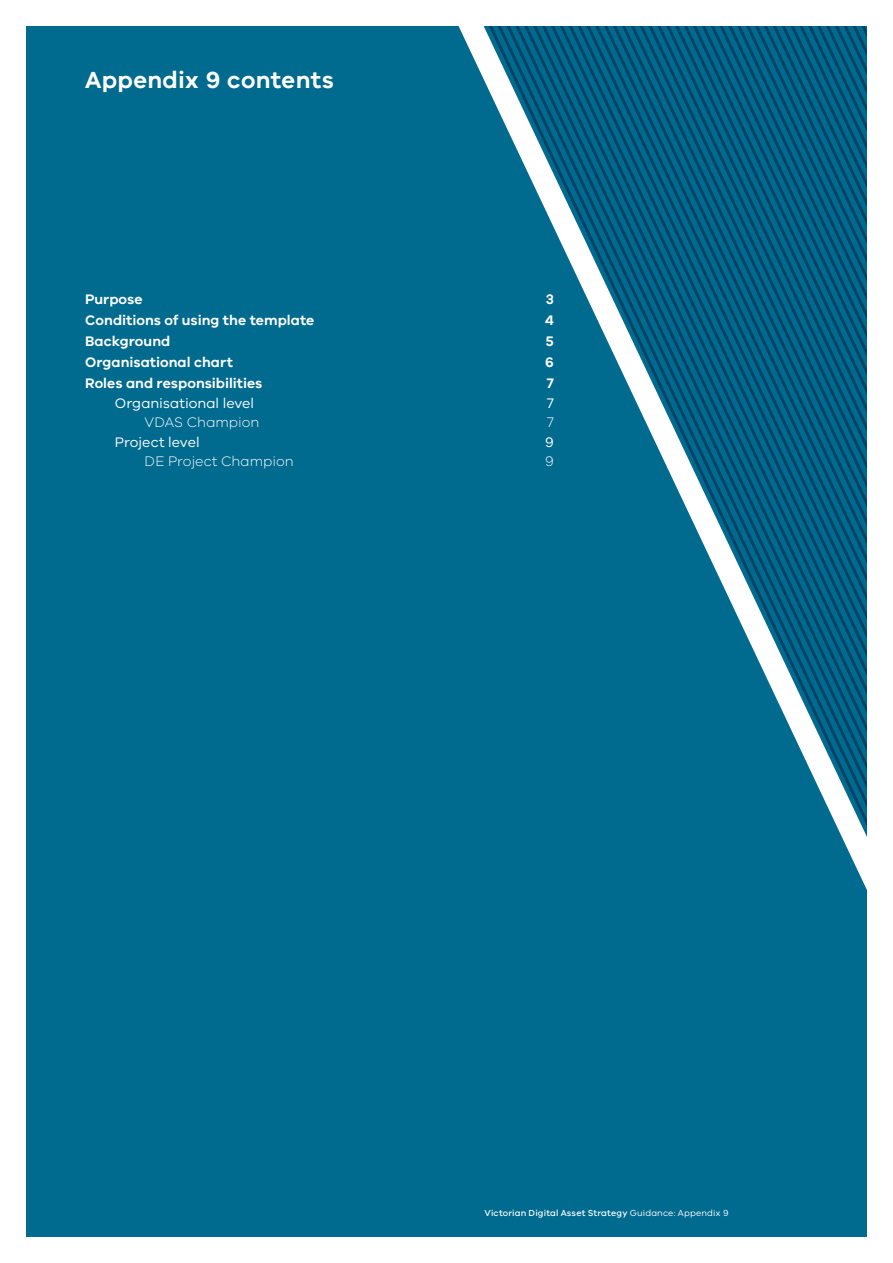
<style>
.page{position:relative;width:893px;height:1263px;background:#006a8f}
.page>*{position:absolute;margin:0;border:0;box-sizing:border-box;transform-origin:0 0}
.Heading_B_White{font:600 24px "VIC";letter-spacing:.015em;color:#fff}
.Table_Body_Copy_Whit{font:600 14.25px "VIC";color:#fff}
.Table_Body_Copy_Whit-2{font:14.25px "VIC";color:#fff}
.Table_Body_Copy_Whit-3{font:300 14.25px "VIC";color:#fff}
.t1{font:500 9px "VIC";letter-spacing:.015em;color:#fff}
.s1{font-weight:400}
</style>
<div class="page">
<svg style="left:458px;top:26px;width:409px;height:864px"></svg>
<div style="left:0;top:0;width:26px;height:1263px;background:#fff"></div>
<div style="left:867px;top:0;width:26px;height:1263px;background:#fff"></div>
<div style="left:0;top:0;width:893px;height:26px;background:#fff"></div>
<div style="left:0;top:1237px;width:893px;height:26px;background:#fff"></div>
<p class="Heading_B_White" style="left:85px;top:65px;width:250px">Appendix 9 contents</p>
<p class="Table_Body_Copy_Whit" style="left:85px;top:291px;width:59px">Purpose</p>
<p class="Table_Body_Copy_Whit" style="left:85px;top:312px;width:231px">Conditions of using the template</p>
<p class="Table_Body_Copy_Whit" style="left:85px;top:333px;width:87px">Background</p>
<p class="Table_Body_Copy_Whit" style="left:85px;top:354px;width:149px">Organisational chart</p>
<p class="Table_Body_Copy_Whit" style="left:85px;top:375px;width:179px">Roles and responsibilities</p>
<p class="Table_Body_Copy_Whit-2" style="left:115px;top:394px;width:141px">Organisational level</p>
<p class="Table_Body_Copy_Whit-3" style="left:145px;top:414px;width:116px">VDAS Champion</p>
<p class="Table_Body_Copy_Whit-2" style="left:115px;top:433px;width:86px">Project level</p>
<p class="Table_Body_Copy_Whit-3" style="left:145px;top:453px;width:151px">DE Project Champion</p>
<p class="Table_Body_Copy_Whit" style="left:546px;top:291px;width:10px">3</p>
<p class="Table_Body_Copy_Whit" style="left:545px;top:312px;width:10px">4</p>
<p class="Table_Body_Copy_Whit" style="left:546px;top:333px;width:9px">5</p>
<p class="Table_Body_Copy_Whit" style="left:545px;top:354px;width:10px">6</p>
<p class="Table_Body_Copy_Whit" style="left:547px;top:375px;width:9px">7</p>
<p class="Table_Body_Copy_Whit-2" style="left:547px;top:394px;width:9px">7</p>
<p class="Table_Body_Copy_Whit-3" style="left:547px;top:414px;width:8px">7</p>
<p class="Table_Body_Copy_Whit-2" style="left:545px;top:433px;width:10px">9</p>
<p class="Table_Body_Copy_Whit-3" style="left:545px;top:453px;width:10px">9</p>
<p class="t1" style="left:484px;top:1207px;width:246px">Victorian Digital Asset Strategy <span class="s1">Guidance: Appendix 9</span></p>
</div>
